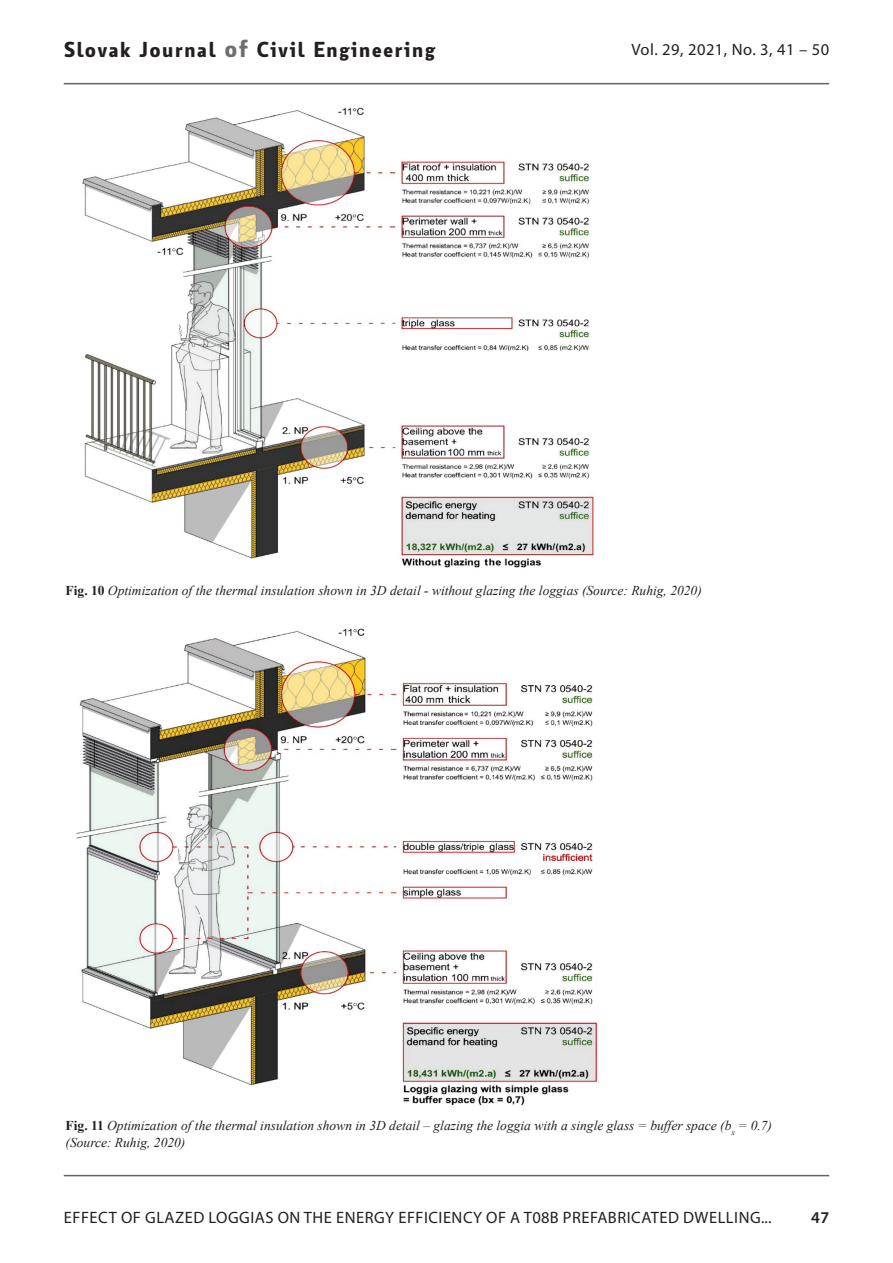
<style>
.page{position:relative;width:893px;height:1263px;background:#fff}
.page>*{position:absolute;margin:0;border:0;box-sizing:border-box;transform-origin:0 0}
.t1{font:700 21px "Botanika Demi CE";letter-spacing:.05em;color:#231f20}
.t2{font:16.5px "Myriad Pro";letter-spacing:.03em;color:#231f20}
.t3{font:600 16.5px "Myriad Pro";color:#231f20}
.t4{font:italic 13.5px/16.5px "Times New Roman";color:#231f20}
.s1{font-size:24px;color:#6c6d70}
.s2{font-weight:700;font-style:normal}
</style>
<div class="page">
<hr style="left:64px;top:83px;width:765px;height:1px;background:#231f20">
<hr style="left:64px;top:1175px;width:765px;height:1px;background:#231f20">
<img style="left:82px;top:107px;width:512px;height:461px">
<img style="left:76px;top:628px;width:522px;height:478px">
<h1 class="t1" style="left:64px;top:37px;width:373px">Slovak Journal <span class="s1">of</span> Civil Engineering</h1>
<p class="t2" style="left:631px;top:39px;width:199px">Vol. 29, 2021, No. 3, 41 – 50</p>
<p class="t4" style="left:66px;top:582px;width:638px"><span class="s2">Fig. 10</span> Optimization of the thermal insulation shown in 3D detail - without glazing the loggias (Source: Ruhig, 2020)</p>
<p class="t4" style="left:66px;top:1117px;width:708px"><span class="s2">Fig. 11</span> Optimization of the thermal insulation shown in 3D detail – glazing the loggia with a single glass = buffer space (b<sub>x</sub> = 0.7) (Source: Ruhig, 2020)</p>
<p class="t2" style="left:64px;top:1207px;width:709px">EFFECT OF GLAZED LOGGIAS ON THE ENERGY EFFICIENCY OF A T08B PREFABRICATED DWELLING...</p>
<p class="t3" style="left:811px;top:1207px;width:20px">47</p>
</div>
